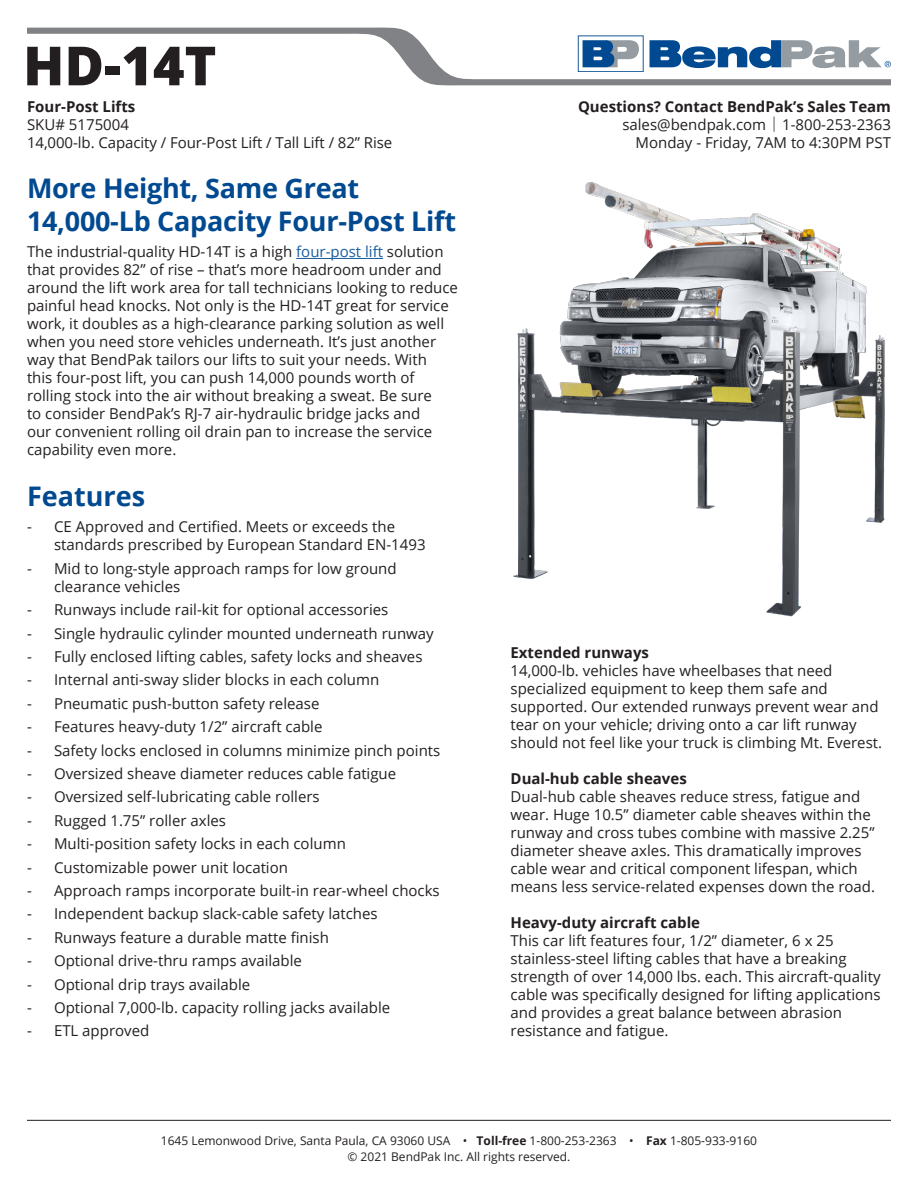
<style>
.page{position:relative;width:918px;height:1188px;background:#fff}
.page>*{position:absolute;margin:0;border:0;box-sizing:border-box;transform-origin:0 0}
.t1{font:800 54px "Open Sans";color:#231f20}
.t2{font:700 27px "Open Sans";letter-spacing:-.01em;color:#014990}
.t3{font:15px/18px "Open Sans";color:#231f20}
.t4{font:700 15px "Open Sans";color:#231f20}
.t5{font:12px "Open Sans";color:#231f20}
.s1{color:#175d9e}
.s2{font-weight:300}
.s3{font-weight:700}
</style>
<div class="page">
<img style="left:513px;top:182px;width:372px;height:435px">
<svg style="left:27px;top:27px;width:864px;height:58px"></svg>
<hr style="left:296px;top:258px;width:87px;height:1px;background:#175d9e">
<hr style="left:27px;top:1120px;width:864px;height:1px;background:#231f20">
<svg style="left:650px;top:40px;width:241px;height:28px"></svg>
<svg style="left:578px;top:35px;width:66px;height:37px"></svg>
<p class="t1" style="left:23px;top:25px;width:195px">HD-14T</p>
<p class="t4" style="left:27px;top:96px;width:110px">Four-Post Lifts</p>
<p class="t3" style="left:27px;top:115px;width:104px">SKU# 5175004</p>
<p class="t3" style="left:27px;top:133px;width:367px">14,000-lb. Capacity / Four-Post Lift / Tall Lift / 82” Rise</p>
<p class="t2" style="left:27px;top:170px;width:334px">More Height, Same Great</p>
<p class="t2" style="left:27px;top:202px;width:431px">14,000-Lb Capacity Four-Post Lift</p>
<p class="t3" style="left:27px;top:243px;width:433px">The industrial-quality HD-14T is a high <span class="s1">four-post lift</span> solution that provides 82” of rise – that’s more headroom under and around the lift work area for tall technicians looking to reduce painful head knocks. Not only is the HD-14T great for service work, it doubles as a high-clearance parking solution as well when you need store vehicles underneath. It’s just another way that BendPak tailors our lifts to suit your needs. With<br>this four-post lift, you can push 14,000 pounds worth of rolling stock into the air without breaking a sweat. Be sure<br>to consider BendPak’s RJ-7 air-hydraulic bridge jacks and<br>our convenient rolling oil drain pan to increase the service capability even more.</p>
<p class="t2" style="left:27px;top:477px;width:120px">Features</p>
<p class="t3" style="left:54px;top:518px;width:373px;text-indent:-27px">- CE Approved and Certified. Meets or exceeds the standards prescribed by European Standard EN-1493</p>
<p class="t3" style="left:54px;top:559px;width:344px;text-indent:-27px">- Mid to long-style approach ramps for low ground clearance vehicles</p>
<p class="t3" style="left:27px;top:600px;width:363px">- Runways include rail-kit for optional accessories</p>
<p class="t3" style="left:27px;top:624px;width:408px">- Single hydraulic cylinder mounted underneath runway</p>
<p class="t3" style="left:27px;top:647px;width:397px">- Fully enclosed lifting cables, safety locks and sheaves</p>
<p class="t3" style="left:27px;top:671px;width:354px">- Internal anti-sway slider blocks in each column</p>
<p class="t3" style="left:27px;top:694px;width:294px">- Pneumatic push-button safety release</p>
<p class="t3" style="left:27px;top:717px;width:297px">- Features heavy-duty 1/2” aircraft cable</p>
<p class="t3" style="left:27px;top:741px;width:415px">- Safety locks enclosed in columns minimize pinch points</p>
<p class="t3" style="left:27px;top:764px;width:371px">- Oversized sheave diameter reduces cable fatigue</p>
<p class="t3" style="left:27px;top:788px;width:294px">- Oversized self-lubricating cable rollers</p>
<p class="t3" style="left:27px;top:811px;width:201px">- Rugged 1.75” roller axles</p>
<p class="t3" style="left:27px;top:834px;width:320px">- Multi-position safety locks in each column</p>
<p class="t3" style="left:27px;top:858px;width:263px">- Customizable power unit location</p>
<p class="t3" style="left:27px;top:881px;width:414px">- Approach ramps incorporate built-in rear-wheel chocks</p>
<p class="t3" style="left:27px;top:905px;width:352px">- Independent backup slack-cable safety latches</p>
<p class="t3" style="left:27px;top:928px;width:303px">- Runways feature a durable matte finish</p>
<p class="t3" style="left:27px;top:951px;width:277px">- Optional drive-thru ramps available</p>
<p class="t3" style="left:27px;top:975px;width:225px">- Optional drip trays available</p>
<p class="t3" style="left:27px;top:998px;width:365px">- Optional 7,000-lb. capacity rolling jacks available</p>
<p class="t3" style="left:27px;top:1022px;width:124px">- ETL approved</p>
<p class="t4" style="left:578px;top:96px;width:314px">Questions? Contact BendPak’s Sales Team</p>
<p class="t3" style="left:622px;top:115px;width:270px">sales@bendpak.com <span class="s2">|</span> 1-800-253-2363</p>
<p class="t3" style="left:636px;top:133px;width:257px">Monday - Friday, 7AM to 4:30PM PST</p>
<p class="t4" style="left:511px;top:642px;width:140px">Extended runways</p>
<p class="t3" style="left:511px;top:662px;width:373px">14,000-lb. vehicles have wheelbases that need specialized equipment to keep them safe and supported. Our extended runways prevent wear and tear on your vehicle; driving onto a car lift runway should not feel like your truck is climbing Mt. Everest.</p>
<p class="t4" style="left:511px;top:768px;width:178px">Dual-hub cable sheaves</p>
<p class="t3" style="left:511px;top:788px;width:366px">Dual-hub cable sheaves reduce stress, fatigue and wear. Huge 10.5” diameter cable sheaves within the runway and cross tubes combine with massive 2.25” diameter sheave axles. This dramatically improves cable wear and critical component lifespan, which means less service-related expenses down the road.</p>
<p class="t4" style="left:511px;top:912px;width:191px">Heavy-duty aircraft cable</p>
<p class="t3" style="left:511px;top:932px;width:372px">This car lift features four, 1/2” diameter, 6 x 25 stainless-steel lifting cables that have a breaking strength of over 14,000 lbs. each. This aircraft-quality cable was specifically designed for lifting applications and provides a great balance between abrasion resistance and fatigue.</p>
<p class="t5" style="left:161px;top:1133px;width:598px">1645 Lemonwood Drive, Santa Paula, CA 93060 USA • <span class="s3">Toll-free</span> 1-800-253-2363 • <span class="s3">Fax</span> 1-805-933-9160</p>
<p class="t5" style="left:348px;top:1148px;width:224px">© 2021 BendPak Inc. All rights reserved.</p>
</div>
